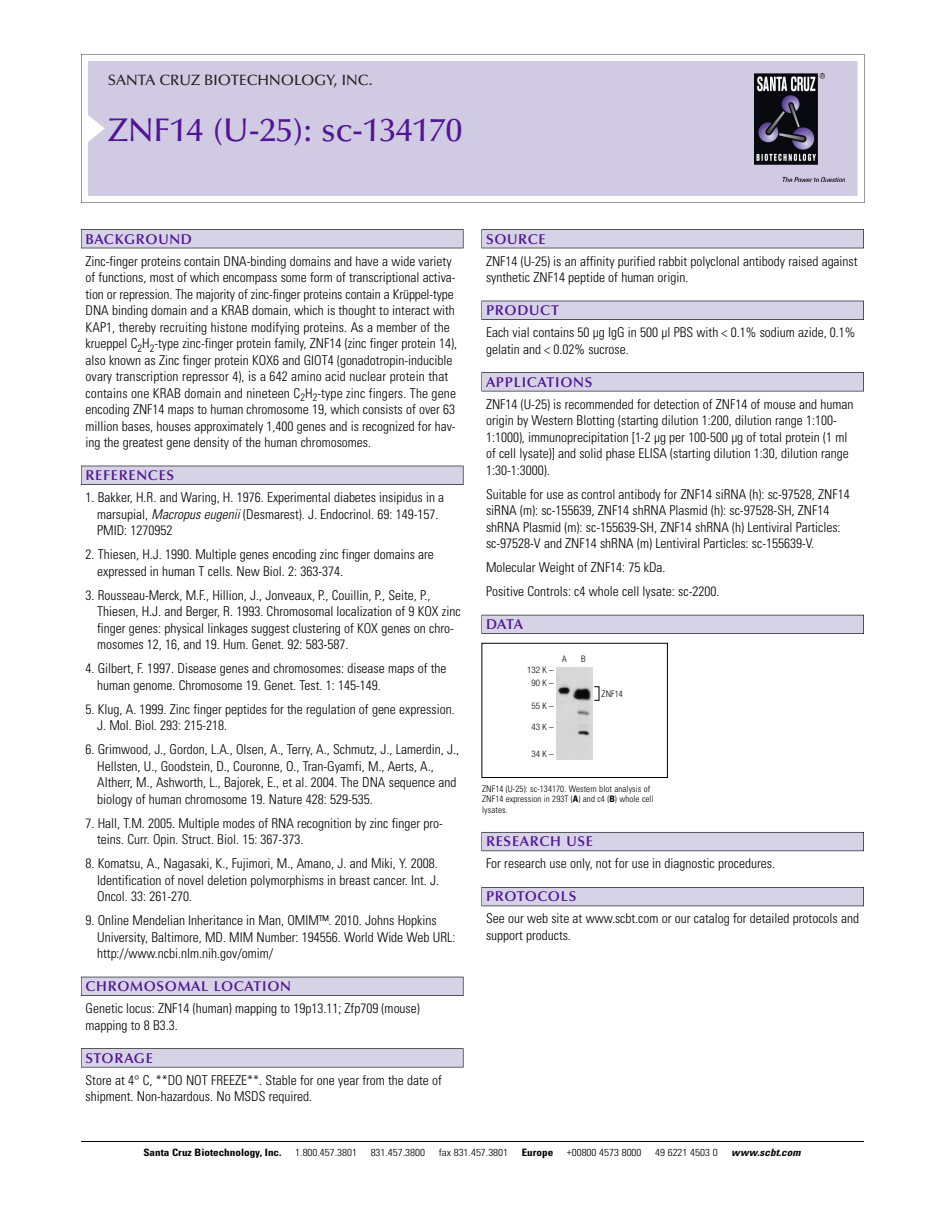
<style>
.page{position:relative;width:945px;height:1215px;background:#fff}
.page>*{position:absolute;margin:0;border:0;box-sizing:border-box;transform-origin:0 0}
.t1{font:500 33px "Optima";color:#511695}
.t2{font:500 15px "Optima";color:#231f20}
.t3{font:600 14.25px "Optima";letter-spacing:.05em;color:#511695}
.t4{font:300 condensed 13.5px/16.5px "Univers";color:#000}
.t5{font:300 condensed 10.2px "Univers";color:#000;scale:1.1 1}
.t6{font:700 condensed 10.2px "Univers";color:#000;scale:1.1 1}
.t7{font:italic 700 condensed 10.2px "Univers";letter-spacing:.005em;color:#000;scale:1.1 1}
.t8{font:300 condensed 9px/10.5px "Univers";letter-spacing:.01em;color:#000}
.t9{font:300 condensed 9px/13.5px "Helvetica Neue";color:#000;text-align:center}
.s1{font-style:italic}
.s2{font-weight:700}
</style>
<div class="page">
<svg style="left:81px;top:54px;width:783px;height:149px"></svg>
<div style="left:88px;top:61px;width:769px;height:135px;background:#d1cae3"></div>
<img style="left:755px;top:74px;width:90px;height:108px">
<div style="left:81px;top:229px;width:382px;height:19px;background:#525156"></div>
<div style="left:81px;top:230px;width:382px;height:18px;background:#d7d3e7"></div>
<div style="left:81px;top:466px;width:382px;height:19px;background:#515055"></div>
<div style="left:81px;top:466px;width:382px;height:18px;background:#d7d3e7"></div>
<div style="left:81px;top:977px;width:382px;height:19px;background:#525158"></div>
<div style="left:81px;top:977px;width:382px;height:18px;background:#d7d3e7"></div>
<div style="left:81px;top:1048px;width:382px;height:19px;background:#575759"></div>
<div style="left:81px;top:1049px;width:382px;height:18px;background:#d7d3e7"></div>
<div style="left:482px;top:229px;width:382px;height:19px;background:#525156"></div>
<div style="left:482px;top:230px;width:381px;height:18px;background:#d7d3e7"></div>
<div style="left:482px;top:301px;width:382px;height:19px;background:#515055"></div>
<div style="left:482px;top:301px;width:381px;height:18px;background:#d7d3e7"></div>
<div style="left:482px;top:372px;width:382px;height:19px;background:#545357"></div>
<div style="left:482px;top:373px;width:381px;height:18px;background:#d7d3e7"></div>
<div style="left:482px;top:615px;width:382px;height:19px;background:#54535a"></div>
<div style="left:482px;top:615px;width:381px;height:18px;background:#d7d3e7"></div>
<div style="left:482px;top:832px;width:382px;height:19px;background:#5b5961"></div>
<div style="left:482px;top:833px;width:381px;height:18px;background:#d7d3e7"></div>
<div style="left:482px;top:887px;width:382px;height:19px;background:#535259"></div>
<div style="left:482px;top:888px;width:381px;height:18px;background:#d7d3e7"></div>
<hr style="left:81px;top:1141px;width:783px;height:1px;background:#000">
<div style="left:482px;top:643px;width:186px;height:135px;border:1px solid #000"></div>
<img style="left:557px;top:667px;width:36px;height:92px">
<p class="t2" style="left:108px;top:74px;width:266px">SANTA CRUZ BIOTECHNOLOGY, INC.</p>
<h1 class="t1" style="left:108px;top:117px;width:356px">ZNF14 (U-25): sc-134170</h1>
<p class="t3" style="left:86px;top:233px;width:108px">BACKGROUND</p>
<p class="t4" style="left:86px;top:254px;width:373px">Zinc-finger proteins contain DNA-binding domains and have a wide variety of functions, most of which encompass some form of transcriptional activa&shy;tion or repression. The majority of zinc-finger proteins contain a Krüppel-type DNA binding domain and a KRAB domain, which is thought to interact with KAP1, thereby recruiting histone modifying proteins. As a member of the krueppel C<sub>2</sub>H<sub>2</sub>-type zinc-finger protein family, ZNF14 (zinc finger protein 14), also known as Zinc finger protein KOX6 and GIOT4 (gonadotropin-inducible ovary transcription repressor 4), is a 642 amino acid nuclear protein that contains one KRAB domain and nineteen C<sub>2</sub>H<sub>2</sub>-type zinc fingers. The gene encoding ZNF14 maps to human chromosome 19, which consists of over 63 million bases, houses approximately 1,400 genes and is recognized for hav&shy;ing the greatest gene density of the human chromosomes.</p>
<p class="t3" style="left:86px;top:470px;width:90px">REFERENCES</p>
<p class="t4" style="left:97px;top:490px;width:349px;text-indent:-12px">1. Bakker, H.R. and Waring, H. 1976. Experimental diabetes insipidus in a marsupial, <span class="s1">Macropus eugenii</span> (Desmarest). J. Endocrinol. 69: 149-157.<br>PMID: 1270952</p>
<p class="t4" style="left:97px;top:547px;width:338px;text-indent:-12px">2. Thiesen, H.J. 1990. Multiple genes encoding zinc finger domains are expressed in human T cells. New Biol. 2: 363-374.</p>
<p class="t4" style="left:97px;top:588px;width:365px;text-indent:-12px">3. Rousseau-Merck, M.F., Hillion, J., Jonveaux, P., Couillin, P., Seite, P., Thiesen, H.J. and Berger, R. 1993. Chromosomal localization of 9 KOX zinc finger genes: physical linkages suggest clustering of KOX genes on chro&shy;mosomes 12, 16, and 19. Hum. Genet. 92: 583-587.</p>
<p class="t4" style="left:97px;top:661px;width:351px;text-indent:-12px">4. Gilbert, F. 1997. Disease genes and chromosomes: disease maps of the human genome. Chromosome 19. Genet. Test. 1: 145-149.</p>
<p class="t4" style="left:97px;top:702px;width:359px;text-indent:-12px">5. Klug, A. 1999. Zinc finger peptides for the regulation of gene expression.<br>J. Mol. Biol. 293: 215-218.</p>
<p class="t4" style="left:97px;top:742px;width:363px;text-indent:-12px">6. Grimwood, J., Gordon, L.A., Olsen, A., Terry, A., Schmutz, J., Lamerdin, J., Hellsten, U., Goodstein, D., Couronne, O., Tran-Gyamfi, M., Aerts, A., Altherr, M., Ashworth, L., Bajorek, E., et al. 2004. The DNA sequence and biology of human chromosome 19. Nature 428: 529-535.</p>
<p class="t4" style="left:97px;top:816px;width:347px;text-indent:-12px">7. Hall, T.M. 2005. Multiple modes of RNA recognition by zinc finger pro&shy;teins. Curr. Opin. Struct. Biol. 15: 367-373.</p>
<p class="t4" style="left:97px;top:856px;width:343px;text-align:justify;text-indent:-12px">8. Komatsu, A., Nagasaki, K., Fujimori, M., Amano, J. and Miki, Y. 2008.<br>Identification of novel deletion polymorphisms in breast cancer. Int. J.<br>Oncol. 33: 261-270.</p>
<p class="t4" style="left:97px;top:913px;width:360px;text-indent:-12px">9. Online Mendelian Inheritance in Man, OMIM™. 2010. Johns Hopkins<br>University, Baltimore, MD. MIM Number: 194556. World Wide Web URL: http://www.ncbi.nlm.nih.gov/omim/</p>
<p class="t3" style="left:86px;top:981px;width:207px">CHROMOSOMAL LOCATION</p>
<p class="t4" style="left:86px;top:1001px;width:336px">Genetic locus: ZNF14 (human) mapping to 19p13.11; Zfp709 (mouse) mapping to 8 B3.3.</p>
<p class="t3" style="left:86px;top:1052px;width:69px">STORAGE</p>
<p class="t4" style="left:86px;top:1073px;width:358px">Store at 4° C, **DO NOT FREEZE**. Stable for one year from the date of shipment. Non-hazardous. No MSDS required.</p>
<p class="t3" style="left:486px;top:233px;width:61px">SOURCE</p>
<p class="t4" style="left:486px;top:254px;width:373px">ZNF14 (U-25) is an affinity purified rabbit polyclonal antibody raised against synthetic ZNF14 peptide of human origin.</p>
<p class="t3" style="left:486px;top:305px;width:74px">PRODUCT</p>
<p class="t4" style="left:486px;top:325px;width:371px">Each vial contains 50 µg IgG in 500 µl PBS with &lt; 0.1% sodium azide, 0.1% gelatin and &lt; 0.02% sucrose.</p>
<p class="t3" style="left:486px;top:376px;width:108px">APPLICATIONS</p>
<p class="t4" style="left:486px;top:397px;width:369px">ZNF14 (U-25) is recommended for detection of ZNF14 of mouse and human origin by Western Blotting (starting dilution 1:200, dilution range 1:100- 1:1000), immunoprecipitation [1-2 µg per 100-500 µg of total protein (1 ml of cell lysate)] and solid phase ELISA (starting dilution 1:30, dilution range 1:30-1:3000).</p>
<p class="t4" style="left:486px;top:487px;width:365px">Suitable for use as control antibody for ZNF14 siRNA (h): sc-97528, ZNF14 siRNA (m): sc-155639, ZNF14 shRNA Plasmid (h): sc-97528-SH, ZNF14 shRNA Plasmid (m): sc-155639-SH, ZNF14 shRNA (h) Lentiviral Particles: sc-97528-V and ZNF14 shRNA (m) Lentiviral Particles: sc-155639-V.</p>
<p class="t4" style="left:486px;top:557px;width:235px;line-height:24px">Molecular Weight of ZNF14: 75 kDa.<br>Positive Controls: c4 whole cell lysate: sc-2200.</p>
<p class="t3" style="left:486px;top:619px;width:39px">DATA</p>
<p class="t9" style="left:527px;top:663px;width:28px">132 K –<br>90K–</p>
<p class="t9" style="left:532px;top:699px;width:24px">55K–</p>
<p class="t9" style="left:532px;top:720px;width:24px">43K–</p>
<p class="t9" style="left:532px;top:747px;width:24px">34K–</p>
<p class="t9" style="left:562px;top:653px;width:6px">A</p>
<p class="t9" style="left:581px;top:653px;width:6px">B</p>
<p class="t8" style="left:602px;top:689px;width:23px">ZNF14</p>
<p class="t8" style="left:482px;top:784px;width:173px">ZNF14 (U-25): sc-134170. Western blot analysis of<br>ZNF14 expression in 293T (<span class="s2">A</span>) and c4 (<span class="s2">B</span>) whole cell lysates.</p>
<p class="t3" style="left:486px;top:836px;width:109px">RESEARCH USE</p>
<p class="t4" style="left:486px;top:857px;width:290px">For research use only, not for use in diagnostic procedures.</p>
<p class="t3" style="left:486px;top:891px;width:92px">PROTOCOLS</p>
<p class="t4" style="left:486px;top:912px;width:375px">See our web site at www.scbt.com or our catalog for detailed protocols and support products.</p>
<p class="t6" style="left:143px;top:1148px;width:127px">Santa Cruz Biotechnology, Inc.</p>
<p class="t5" style="left:295px;top:1148px;width:58px">1.800.457.3801</p>
<p class="t5" style="left:371px;top:1148px;width:51px">831.457.3800</p>
<p class="t5" style="left:439px;top:1148px;width:65px">fax 831.457.3801</p>
<p class="t6" style="left:522px;top:1148px;width:30px">Europe</p>
<p class="t5" style="left:567px;top:1148px;width:69px">+00800 4573 8000</p>
<p class="t5" style="left:655px;top:1148px;width:58px">49 6221 4503 0</p>
<p class="t7" style="left:731px;top:1148px;width:64px">www.scbt.com</p>
</div>
